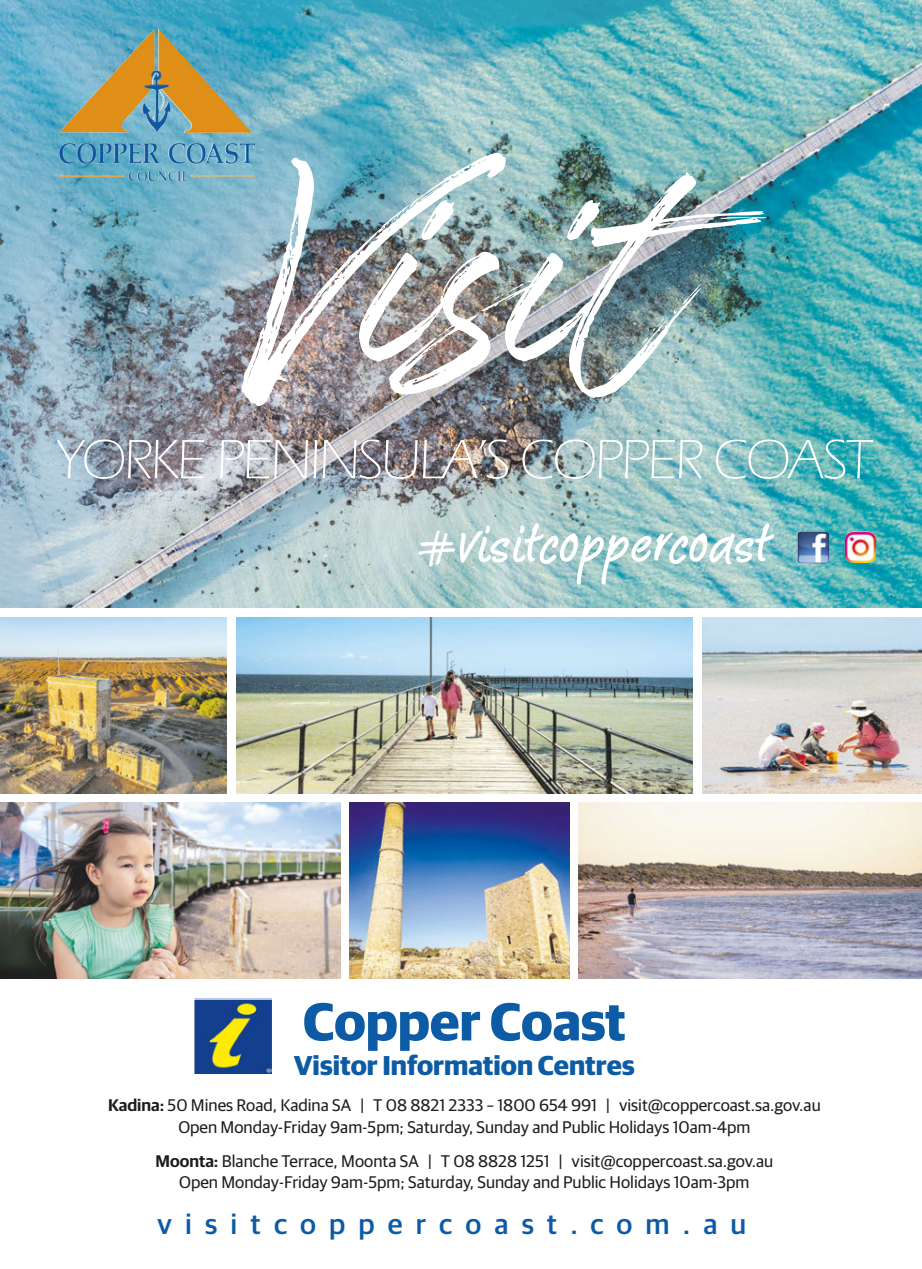
<style>
.page{position:relative;width:922px;height:1269px;background:#fff}
.page>*{position:absolute;margin:0;border:0;box-sizing:border-box;transform-origin:0 0}
.t1{font:287.38px "Brushwell";color:#fff}
.t2{font:300 57.25px "Eras ITC";letter-spacing:-.05em;color:#fff}
.t3{font:700 53.38px "Guardian Sans";color:#0c5ba4}
.t4{font:52.88px "Peekaboo";letter-spacing:.055em;color:#fff}
.t5{font:500 28.62px "Guardian Sans";letter-spacing:.45em;color:#0c5ba4}
.t6{font:700 27.38px "Guardian Sans";color:#0c5ba4}
.t7{font:16.88px/21.9px "Guardian Sans";color:#1d1d1b;text-align:center}
.s1{font-size:43px}
.s2{font-weight:600}
</style>
<div class="page">
<img style="left:0;top:0;width:921px;height:608px">
<img style="left:0;top:617px;width:226px;height:176px">
<img style="left:350px;top:802px;width:219px;height:176px">
<img style="left:702px;top:617px;width:219px;height:176px">
<img style="left:236px;top:617px;width:456px;height:176px">
<img style="left:0;top:802px;width:340px;height:176px">
<img style="left:578px;top:802px;width:343px;height:176px">
<img style="left:844px;top:531px;width:32px;height:32px">
<img style="left:797px;top:531px;width:31px;height:32px">
<img style="left:59px;top:29px;width:99px;height:104px">
<img style="left:195px;top:1000px;width:76px;height:73px">
<div style="left:193px;top:998px;width:80px;height:78px;border:1px solid #fff"></div>
<h1 class="t1" style="left:238px;top:96px;width:443px">Visit</h1>
<h2 class="t2" style="left:56px;top:427px;width:817px">YORKE PENINSULA’S COPPER COAST</h2>
<h3 class="t4" style="left:418px;top:508px;width:348px"><span class="s1">#</span>visitcoppercoast</h3>
<h3 class="t3" style="left:303px;top:982px;width:324px">Copper Coast</h3>
<h3 class="t6" style="left:294px;top:1045px;width:342px">Visitor Information Centres</h3>
<p class="t7" style="left:108px;top:1093px;width:714px"><span class="s2">Kadina:</span> 50 Mines Road, Kadina SA | T 08 8821 2333 – 1800 654 991 | visit@coppercoast.sa.gov.au<br>Open Monday-Friday 9am-5pm; Saturday, Sunday and Public Holidays 10am-4pm</p>
<p class="t7" style="left:155px;top:1148px;width:619px"><span class="s2">Moonta:</span> Blanche Terrace, Moonta SA | T 08 8828 1251 | visit@coppercoast.sa.gov.au<br>Open Monday-Friday 9am-5pm; Saturday, Sunday and Public Holidays 10am-3pm</p>
<h3 class="t5" style="left:157px;top:1203px;width:590px">visitcoppercoast.com.au</h3>
</div>
